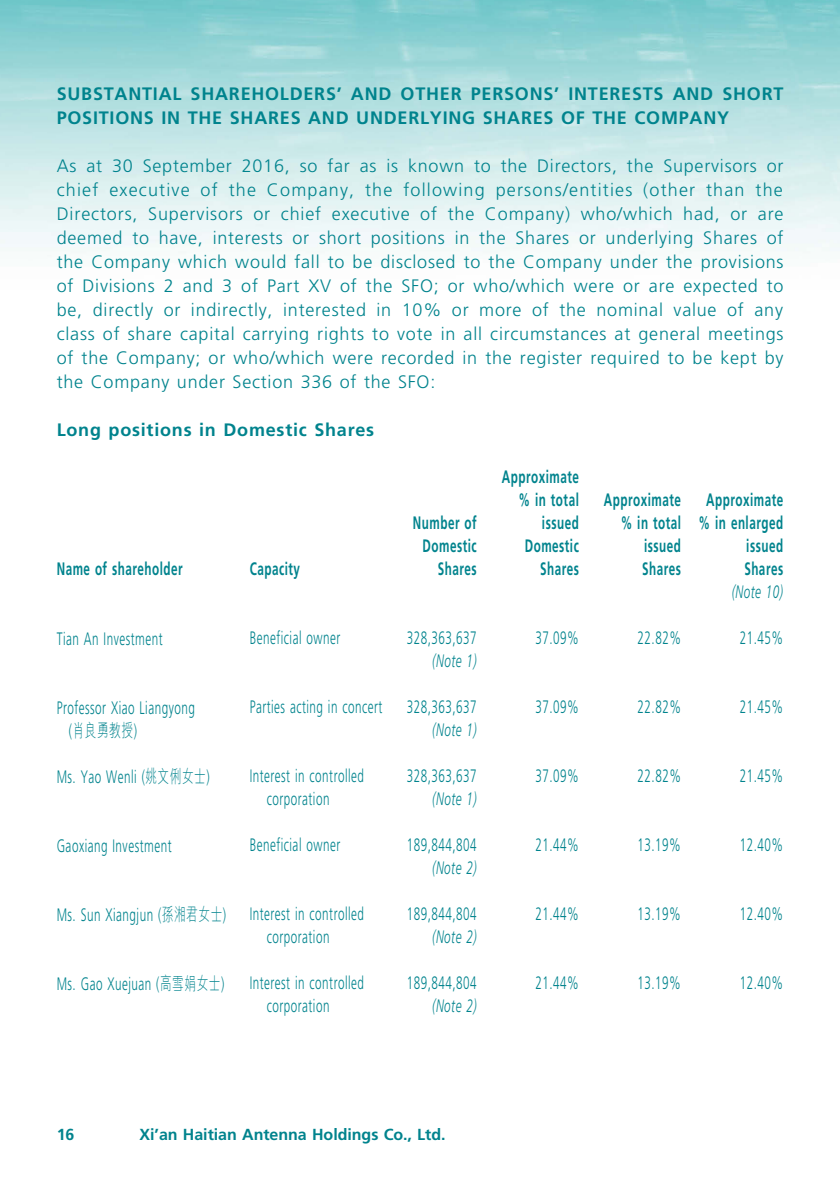
<style>
.page{position:relative;width:840px;height:1191px;background:#fff}
.page>*{position:absolute;margin:0;border:0;box-sizing:border-box;transform-origin:0 0}
.t1{font:300 18px/24px "Frutiger LT Std";letter-spacing:.04em;color:#00838d;text-align:justify}
.t2{font:300 18px/23px "Frutiger LT Std";letter-spacing:.04em;color:#00838d;scale:.65 1}
.t3{font:700 18px/23px "Frutiger LT Std";letter-spacing:.04em;color:#00838d;text-align:right;scale:.65 1}
.t4{font:700 18px/24px "Frutiger LT Std";letter-spacing:.04em;color:#00838d}
.t5{font:italic 300 18px "Frutiger LT Std";letter-spacing:.04em;color:#00838d;scale:.65 1}
.t6{font:300 18px "M Hei HK";letter-spacing:.04em;color:#00838d;scale:.65 1}
.t7{font:700 16px "Frutiger LT Std";letter-spacing:-.005em;color:#00838d}
.s1{font-family:"Frutiger LT Std"}
.s2{font-family:"M Hei HK"}
</style>
<div class="page">
<p class="t4" style="left:57px;top:82px;width:727px">SUBSTANTIAL SHAREHOLDERS’ AND OTHER PERSONS’ INTERESTS AND SHORT<br>POSITIONS IN THE SHARES AND UNDERLYING SHARES OF THE COMPANY</p>
<p class="t1" style="left:57px;top:154px;width:728px">As at 30 September 2016, so far as is known to the Directors, the Supervisors or chief executive of the Company, the following persons/entities (other than the Directors, Supervisors or chief executive of the Company) who/which had, or are deemed to have, interests or short positions in the Shares or underlying Shares of the Company which would fall to be disclosed to the Company under the provisions of Divisions 2 and 3 of Part XV of the SFO; or who/which were or are expected to be, directly or indirectly, interested in 10% or more of the nominal value of any class of share capital carrying rights to vote in all circumstances at general meetings of the Company; or who/which were recorded in the register required to be kept by the Company under Section 336 of the SFO:</p>
<p class="t4" style="left:57px;top:418px;width:319px">Long positions in Domestic Shares</p>
<p class="t3" style="left:57px;top:557px;width:195px">Name of shareholder</p>
<p class="t3" style="left:249px;top:557px;width:79px">Capacity</p>
<p class="t3" style="left:413px;top:511px;width:100px">Number of<br>Domestic<br>Shares</p>
<p class="t2" style="left:57px;top:627px;width:164px">Tian An Investment</p>
<p class="t2" style="left:249px;top:627px;width:141px">Beneficial owner</p>
<p class="t2" style="left:406px;top:627px;width:109px">328,363,637</p>
<p class="t5" style="left:432px;top:651px;width:70px">(Note 1)</p>
<p class="t2" style="left:57px;top:696px;width:214px">Professor Xiao Liangyong</p>
<p class="t6" style="left:69px;top:718px;width:106px"><span class="s1">(</span>肖良勇教授<span class="s1">)</span></p>
<p class="t2" style="left:249px;top:696px;width:206px">Parties acting in concert</p>
<p class="t2" style="left:406px;top:696px;width:109px">328,363,637</p>
<p class="t5" style="left:432px;top:720px;width:70px">(Note 1)</p>
<p class="t2" style="left:57px;top:765px;width:237px">Ms. Yao Wenli (<span class="s2">姚文俐女士</span>)</p>
<p class="t2" style="left:266px;top:765px;width:151px;text-indent:-17px">Interest in controlled corporation</p>
<p class="t2" style="left:406px;top:765px;width:109px">328,363,637</p>
<p class="t5" style="left:432px;top:789px;width:70px">(Note 1)</p>
<p class="t2" style="left:57px;top:834px;width:178px">Gaoxiang Investment</p>
<p class="t2" style="left:249px;top:834px;width:141px">Beneficial owner</p>
<p class="t2" style="left:406px;top:834px;width:109px">189,844,804</p>
<p class="t5" style="left:432px;top:858px;width:70px">(Note 2)</p>
<p class="t2" style="left:57px;top:903px;width:262px">Ms. Sun Xiangjun (<span class="s2">孫湘君女士</span>)</p>
<p class="t2" style="left:266px;top:903px;width:151px;text-indent:-17px">Interest in controlled corporation</p>
<p class="t2" style="left:406px;top:903px;width:109px">189,844,804</p>
<p class="t5" style="left:432px;top:927px;width:70px">(Note 2)</p>
<p class="t2" style="left:57px;top:972px;width:259px">Ms. Gao Xuejuan (<span class="s2">高雪娟女士</span>)</p>
<p class="t2" style="left:266px;top:972px;width:151px;text-indent:-17px">Interest in controlled corporation</p>
<p class="t2" style="left:406px;top:972px;width:109px">189,844,804</p>
<p class="t5" style="left:432px;top:996px;width:70px">(Note 2)</p>
<p class="t3" style="left:501px;top:465px;width:120px">Approximate % in total issued<br>Domestic<br>Shares</p>
<p class="t3" style="left:603px;top:488px;width:120px">Approximate % in total issued<br>Shares</p>
<p class="t3" style="left:698px;top:488px;width:132px">Approximate % in enlarged issued<br>Shares</p>
<p class="t5" style="left:731px;top:582px;width:81px">(Note 10)</p>
<p class="t2" style="left:535px;top:627px;width:68px">37.09%</p>
<p class="t2" style="left:637px;top:627px;width:68px">22.82%</p>
<p class="t2" style="left:739px;top:627px;width:68px">21.45%</p>
<p class="t2" style="left:535px;top:696px;width:68px">37.09%</p>
<p class="t2" style="left:637px;top:696px;width:68px">22.82%</p>
<p class="t2" style="left:739px;top:696px;width:68px">21.45%</p>
<p class="t2" style="left:535px;top:765px;width:68px">37.09%</p>
<p class="t2" style="left:637px;top:765px;width:68px">22.82%</p>
<p class="t2" style="left:739px;top:765px;width:68px">21.45%</p>
<p class="t2" style="left:535px;top:834px;width:68px">21.44%</p>
<p class="t2" style="left:637px;top:834px;width:68px">13.19%</p>
<p class="t2" style="left:739px;top:834px;width:68px">12.40%</p>
<p class="t2" style="left:535px;top:903px;width:68px">21.44%</p>
<p class="t2" style="left:637px;top:903px;width:68px">13.19%</p>
<p class="t2" style="left:739px;top:903px;width:68px">12.40%</p>
<p class="t2" style="left:535px;top:972px;width:68px">21.44%</p>
<p class="t2" style="left:637px;top:972px;width:68px">13.19%</p>
<p class="t2" style="left:739px;top:972px;width:68px">12.40%</p>
<p class="t7" style="left:57px;top:1124px;width:19px">16</p>
<p class="t7" style="left:139px;top:1124px;width:307px">Xi’an Haitian Antenna Holdings Co., Ltd.</p>
</div>
